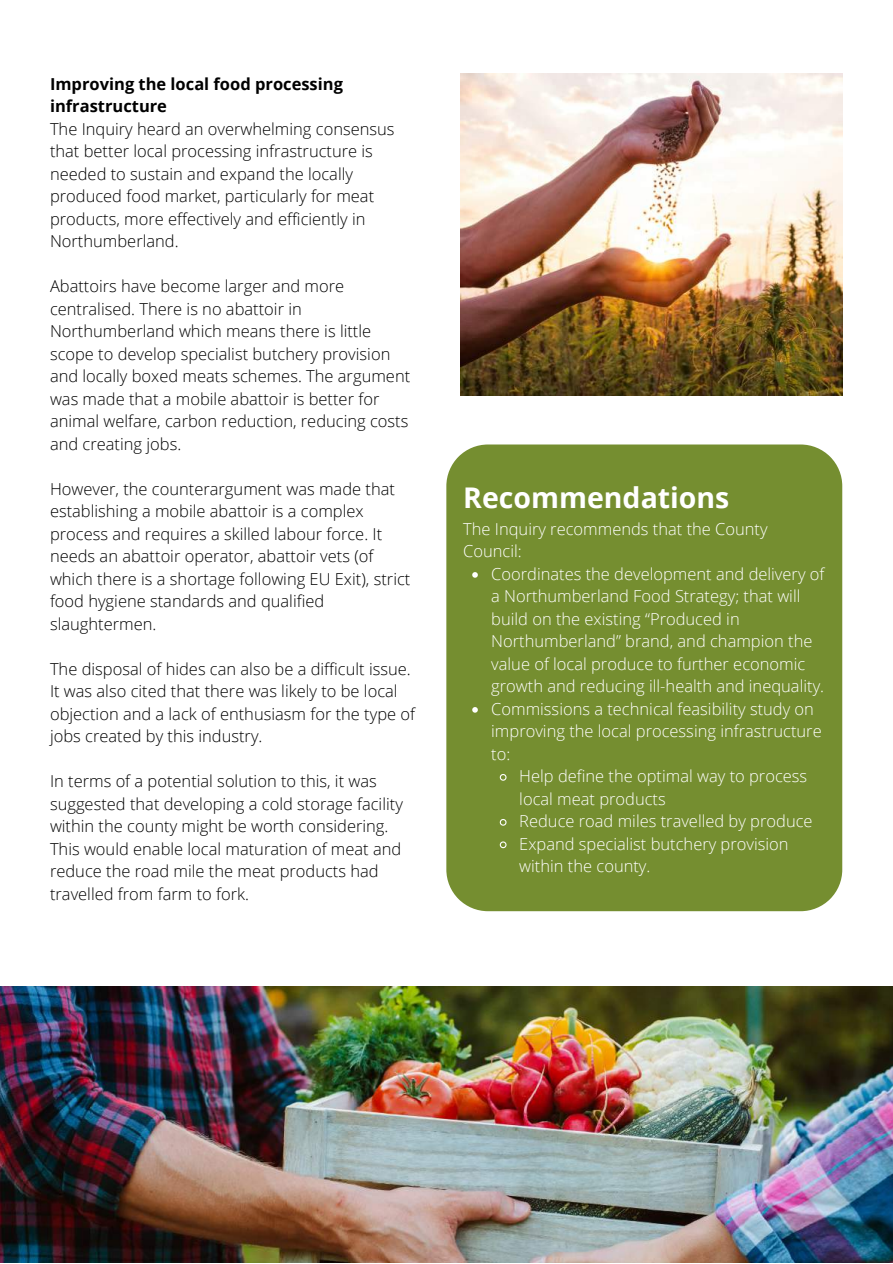
<style>
.page{position:relative;width:893px;height:1264px;background:#fff}
.page>*{position:absolute;margin:0;border:0;box-sizing:border-box;transform-origin:0 0}
.t1{font:700 28.5px "Open Sans";color:#fff}
.t2{font:300 16.5px/22.5px "Open Sans";color:#000}
.t3{font:300 16.5px/22.5px "Open Sans";color:#fff}
.t4{font:700 16.5px/22.5px "Open Sans";color:#000}
</style>
<div class="page">
<div style="left:446px;top:444px;width:396px;height:467px;background:#758e30"></div>
<svg style="left:472px;top:572px;width:6px;height:5px"></svg>
<svg style="left:472px;top:707px;width:6px;height:5px"></svg>
<svg style="left:499px;top:773px;width:8px;height:8px"></svg>
<svg style="left:499px;top:818px;width:8px;height:8px"></svg>
<svg style="left:499px;top:840px;width:8px;height:9px"></svg>
<img style="left:460px;top:74px;width:382px;height:321px">
<img style="left:0;top:986px;width:892px;height:276px">
<p class="t4" style="left:50px;top:72px;width:294px">Improving the local food processing infrastructure</p>
<p class="t2" style="left:50px;top:117px;width:346px">The Inquiry heard an overwhelming consensus that better local processing infrastructure is needed to sustain and expand the locally produced food market, particularly for meat products, more effectively and efficiently in Northumberland.</p>
<p class="t2" style="left:50px;top:275px;width:361px">Abattoirs have become larger and more centralised. There is no abattoir in Northumberland which means there is little scope to develop specialist butchery provision and locally boxed meats schemes. The argument was made that a mobile abattoir is better for animal welfare, carbon reduction, reducing costs and creating jobs.</p>
<p class="t2" style="left:50px;top:477px;width:362px">However, the counterargument was made that establishing a mobile abattoir is a complex process and requires a skilled labour force. It needs an abattoir operator, abattoir vets (of which there is a shortage following EU Exit), strict food hygiene standards and qualified slaughtermen.</p>
<p class="t2" style="left:50px;top:657px;width:366px">The disposal of hides can also be a difficult issue.<br>It was also cited that there was likely to be local objection and a lack of enthusiasm for the type of jobs created by this industry.</p>
<p class="t2" style="left:50px;top:769px;width:354px">In terms of a potential solution to this, it was suggested that developing a cold storage facility within the county might be worth considering.<br>This would enable local maturation of meat and reduce the road mile the meat products had travelled from farm to fork.</p>
<h1 class="t1" style="left:463px;top:477px;width:268px">Recommendations</h1>
<p class="t3" style="left:463px;top:517px;width:306px">The Inquiry recommends that the County<br>Council:</p>
<p class="t3" style="left:491px;top:562px;width:334px">Coordinates the development and delivery of a Northumberland Food Strategy; that will build on the existing “Produced in Northumberland” brand, and champion the value of local produce to further economic growth and reducing ill-health and inequality.<br>Commissions a technical feasibility study on improving the local processing infrastructure to:</p>
<p class="t3" style="left:519px;top:764px;width:295px">Help define the optimal way to process local meat products<br>Reduce road miles travelled by produce<br>Expand specialist butchery provision within the county.</p>
</div>
